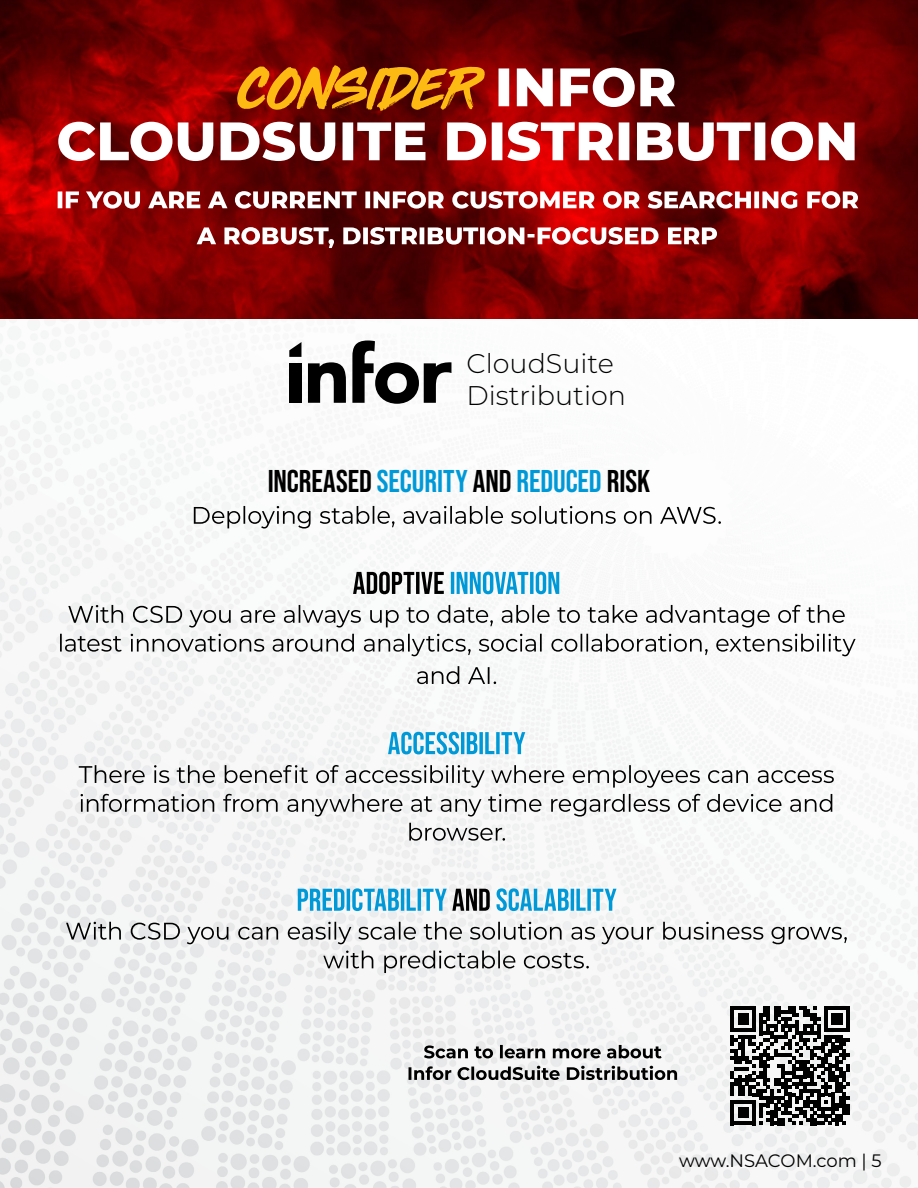
<style>
.page{position:relative;width:918px;height:1188px;background:#fff}
.page>*{position:absolute;margin:0;border:0;box-sizing:border-box;transform-origin:0 0}
.t1{font:700 31.5px "Bebas Neue Pro";color:#000}
.t2{font:300 27px/32.4px "Montserrat";color:#000}
.t3{font:18px "Montserrat";letter-spacing:-.005em;color:#000}
.s1{color:#0099d8}
</style>
<div class="page">
<img style="left:0;top:319px;width:918px;height:869px">
<img style="left:0;top:0;width:918px;height:319px">
<svg style="left:197px;top:227px;width:520px;height:21px"></svg>
<svg style="left:58px;top:191px;width:800px;height:18px"></svg>
<svg style="left:58px;top:122px;width:797px;height:39px"></svg>
<svg style="left:499px;top:68px;width:176px;height:39px"></svg>
<svg style="left:237px;top:65px;width:248px;height:46px;background:#b25808"></svg>
<div style="left:289px;top:363px;width:12px;height:40px;background:#000"></div>
<svg style="left:308px;top:362px;width:38px;height:41px"></svg>
<svg style="left:352px;top:341px;width:99px;height:63px"></svg>
<svg style="left:289px;top:342px;width:12px;height:15px"></svg>
<svg style="left:409px;top:1066px;width:268px;height:14px"></svg>
<svg style="left:424px;top:1045px;width:238px;height:14px"></svg>
<svg style="left:323px;top:951px;width:266px;height:22px"></svg>
<svg style="left:66px;top:922px;width:781px;height:22px"></svg>
<svg style="left:497px;top:888px;width:120px;height:23px"></svg>
<svg style="left:298px;top:888px;width:192px;height:23px"></svg>
<svg style="left:409px;top:823px;width:96px;height:18px"></svg>
<svg style="left:81px;top:794px;width:751px;height:23px"></svg>
<svg style="left:79px;top:765px;width:755px;height:23px"></svg>
<svg style="left:388px;top:732px;width:137px;height:22px"></svg>
<svg style="left:417px;top:666px;width:79px;height:18px"></svg>
<svg style="left:60px;top:634px;width:796px;height:22px"></svg>
<svg style="left:68px;top:605px;width:777px;height:23px"></svg>
<svg style="left:451px;top:572px;width:108px;height:22px"></svg>
<svg style="left:353px;top:572px;width:91px;height:22px"></svg>
<svg style="left:194px;top:506px;width:527px;height:23px"></svg>
<svg style="left:731px;top:1006px;width:119px;height:119px"></svg>
<hr style="left:846px;top:1104px;width:4px;height:10px;background:#000">
<p class="t2" style="left:467px;top:346px;width:161px">CloudSuite<br>Distribution</p>
<p class="t1" style="left:268px;top:463px;width:384px">INCREASED <span class="s1">SECURITY</span> AND <span class="s1">REDUCED</span> RISK</p>
<p class="t3" style="left:679px;top:1149px;width:204px">www.NSACOM.com | 5</p>
</div>
